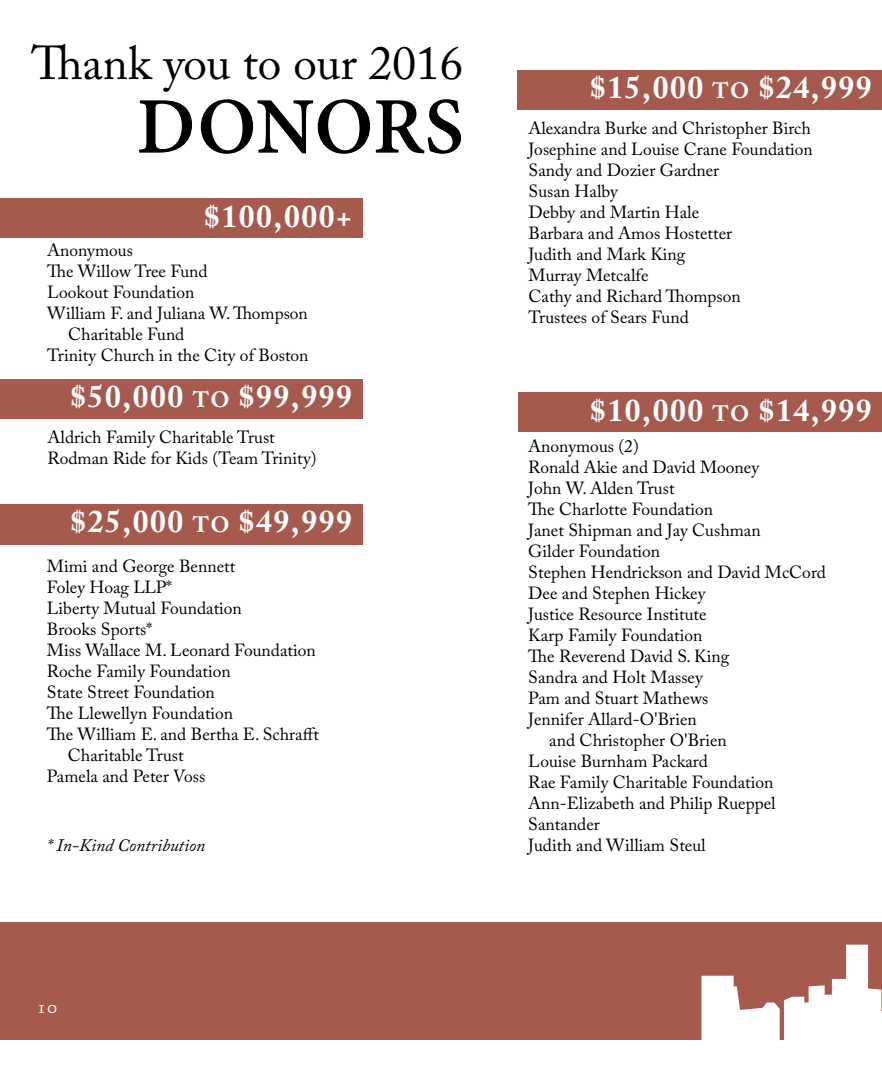
<style>
.page{position:relative;width:882px;height:1071px;background:#fff}
.page>*{position:absolute;margin:0;border:0;box-sizing:border-box;transform-origin:0 0}
.t1{font:700 87.15px "Adobe Devanagari";letter-spacing:-.005em;color:#000101}
.t2{font:47.25px "Adobe Caslon Pro";color:#000}
.t3{font:700 31.5px "Adobe Caslon Pro";letter-spacing:.05em;color:#fff}
.t4{font:19.25px "Adobe Caslon Pro";color:#fff}
.t5{font:17.5px/21px "Adobe Caslon Pro";color:#000}
.t6{font:italic 17.5px "Adobe Caslon Pro";color:#000}
.s1{font-size:22.05px}
</style>
<div class="page">
<div style="left:0;top:922px;width:882px;height:118px;background:#a55a4d"></div>
<svg style="left:701px;top:945px;width:181px;height:95px"></svg>
<div style="left:0;top:379px;width:362px;height:39px;background:#a55a4d"></div>
<div style="left:0;top:504px;width:362px;height:40px;background:#a55a4d"></div>
<div style="left:0;top:199px;width:362px;height:39px;background:#a55a4d"></div>
<div style="left:518px;top:70px;width:364px;height:39px;background:#a55a4d"></div>
<div style="left:518px;top:392px;width:364px;height:40px;background:#a55a4d"></div>
<h2 class="t2" style="left:31px;top:35px;width:434px">Thank you to our 2016</h2>
<h1 class="t1" style="left:136px;top:77px;width:329px">DONORS</h1>
<h3 class="t3" style="left:204px;top:198px;width:149px">$100,000+</h3>
<p class="t5" style="left:47px;top:240px;width:87px">Anonymous</p>
<p class="t5" style="left:47px;top:261px;width:162px">The Willow Tree Fund</p>
<p class="t5" style="left:47px;top:282px;width:149px">Lookout Foundation</p>
<p class="t5" style="left:47px;top:303px;width:262px">William F. and Juliana W. Thompson</p>
<p class="t5" style="left:68px;top:324px;width:118px">Charitable Fund</p>
<p class="t5" style="left:47px;top:345px;width:263px">Trinity Church in the City of Boston</p>
<h3 class="t3" style="left:71px;top:378px;width:283px">$50,000 <span class="s1">TO</span> $99,999</h3>
<p class="t5" style="left:48px;top:426px;width:270px">Aldrich Family Charitable Trust<br>Rodman Ride for Kids (Team Trinity)</p>
<h3 class="t3" style="left:71px;top:503px;width:283px">$25,000 <span class="s1">TO</span> $49,999</h3>
<p class="t5" style="left:47px;top:556px;width:190px">Mimi and George Bennett</p>
<p class="t5" style="left:47px;top:577px;width:127px">Foley Hoag LLP*</p>
<p class="t5" style="left:47px;top:598px;width:196px">Liberty Mutual Foundation</p>
<p class="t5" style="left:47px;top:619px;width:107px">Brooks Sports*</p>
<p class="t5" style="left:47px;top:640px;width:270px">Miss Wallace M. Leonard Foundation</p>
<p class="t5" style="left:47px;top:661px;width:185px">Roche Family Foundation</p>
<p class="t5" style="left:47px;top:682px;width:169px">State Street Foundation</p>
<p class="t5" style="left:47px;top:703px;width:188px">The Llewellyn Foundation</p>
<p class="t5" style="left:47px;top:724px;width:274px">The William E. and Bertha E. Schrafft</p>
<p class="t5" style="left:68px;top:745px;width:117px">Charitable Trust</p>
<p class="t5" style="left:47px;top:766px;width:160px">Pamela and Peter Voss</p>
<p class="t6" style="left:47px;top:834px;width:159px">* In-Kind Contribution</p>
<p class="t4" style="left:37px;top:995px;width:22px">10</p>
<h3 class="t3" style="left:590px;top:69px;width:283px">$15,000 <span class="s1">TO</span> $24,999</h3>
<p class="t5" style="left:528px;top:117px;width:286px">Alexandra Burke and Christopher Birch<br>Josephine and Louise Crane Foundation<br>Sandy and Dozier Gardner<br>Susan Halby<br>Debby and Martin Hale<br>Barbara and Amos Hostetter<br>Judith and Mark King<br>Murray Metcalfe<br>Cathy and Richard Thompson<br>Trustees of Sears Fund</p>
<h3 class="t3" style="left:590px;top:392px;width:283px">$10,000 <span class="s1">TO</span> $14,999</h3>
<p class="t5" style="left:528px;top:435px;width:112px">Anonymous (2)</p>
<p class="t5" style="left:528px;top:456px;width:233px">Ronald Akie and David Mooney</p>
<p class="t5" style="left:528px;top:477px;width:148px">John W. Alden Trust</p>
<p class="t5" style="left:528px;top:498px;width:186px">The Charlotte Foundation</p>
<p class="t5" style="left:528px;top:519px;width:234px">Janet Shipman and Jay Cushman</p>
<p class="t5" style="left:528px;top:540px;width:133px">Gilder Foundation</p>
<p class="t5" style="left:528px;top:561px;width:299px">Stephen Hendrickson and David McCord</p>
<p class="t5" style="left:528px;top:582px;width:179px">Dee and Stephen Hickey</p>
<p class="t5" style="left:528px;top:603px;width:180px">Justice Resource Institute</p>
<p class="t5" style="left:528px;top:624px;width:176px">Karp Family Foundation</p>
<p class="t5" style="left:528px;top:645px;width:202px">The Reverend David S. King</p>
<p class="t5" style="left:528px;top:666px;width:177px">Sandra and Holt Massey</p>
<p class="t5" style="left:528px;top:687px;width:181px">Pam and Stuart Mathews</p>
<p class="t5" style="left:528px;top:708px;width:170px">Jennifer Allard-O'Brien</p>
<p class="t5" style="left:549px;top:729px;width:179px">and Christopher O'Brien</p>
<p class="t5" style="left:528px;top:750px;width:181px">Louise Burnham Packard</p>
<p class="t5" style="left:528px;top:771px;width:247px">Rae Family Charitable Foundation</p>
<p class="t5" style="left:528px;top:792px;width:249px">Ann-Elizabeth and Philip Rueppel</p>
<p class="t5" style="left:528px;top:813px;width:73px">Santander</p>
<p class="t5" style="left:528px;top:834px;width:179px">Judith and William Steul</p>
</div>
